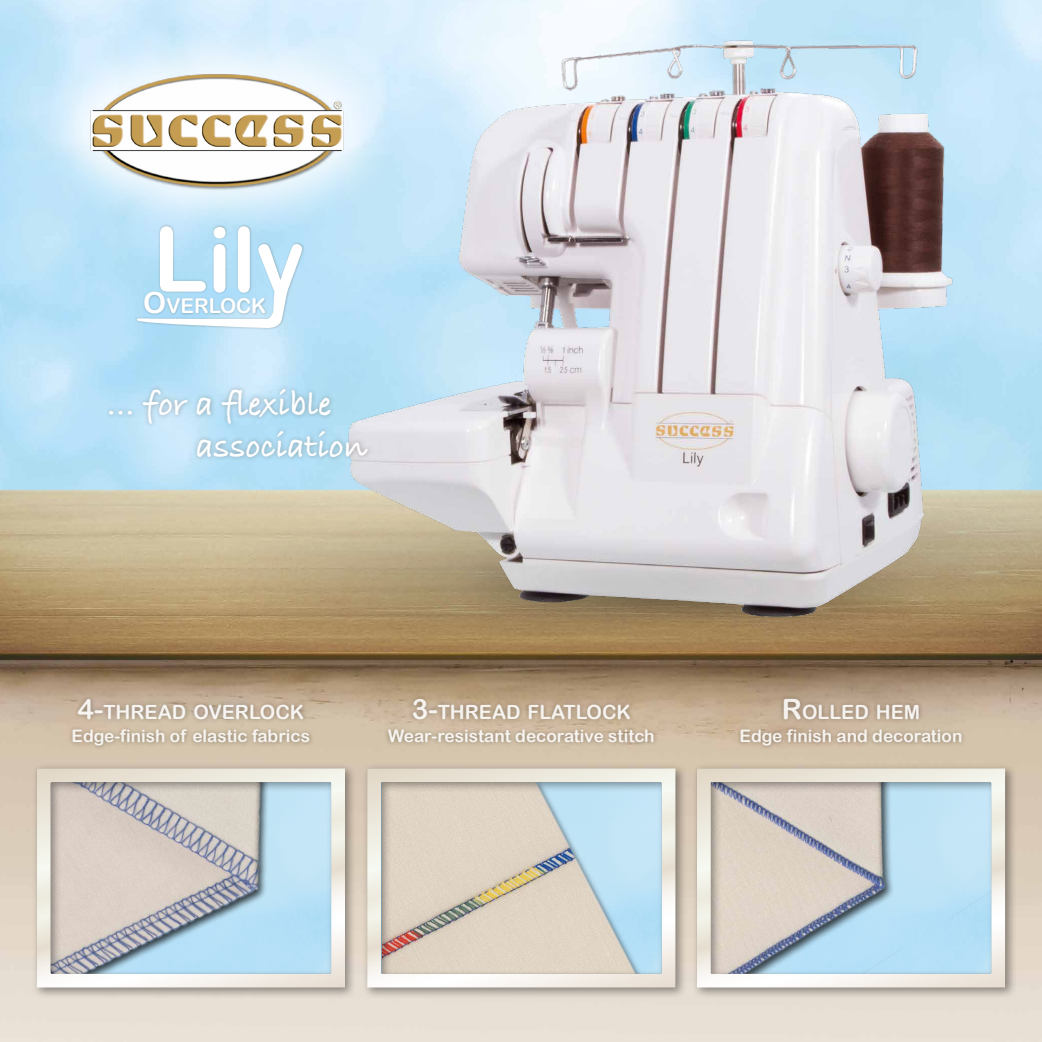
<style>
.page{position:relative;width:1042px;height:1042px;background:#fff}
.page>*{position:absolute;margin:0;border:0;box-sizing:border-box;transform-origin:0 0}
.t1{font:700 35px/42px "Bradley Hand ITCTT";color:#fff}
.t2{font:20.47px "Arial Rounded MT Bold";color:#fff}
.t3{font:19.6px "Arial Rounded MT Bold";color:#fff}
.t4{font:17.15px "Arial Rounded MT Bold";color:#fff}
.s1{font-size:29.22px}
.s2{font-size:28px}
</style>
<div class="page">
<img style="left:0;top:0;width:1042px;height:1042px">
<div style="left:35px;top:17px;width:364px;height:228px;background:#fff;opacity:.84"></div>
<img style="left:77px;top:62px;width:161px;height:132px">
<div style="left:31px;top:763px;width:325px;height:236px;background:#000;opacity:.39"></div>
<div style="left:35px;top:765px;width:313px;height:224px;background:#000;opacity:.61"></div>
<div style="left:362px;top:763px;width:325px;height:236px;background:#000;opacity:.39"></div>
<div style="left:366px;top:765px;width:313px;height:224px;background:#000;opacity:.61"></div>
<div style="left:691px;top:763px;width:325px;height:236px;background:#000;opacity:.39"></div>
<div style="left:695px;top:765px;width:313px;height:224px;background:#000;opacity:.61"></div>
<img style="left:196px;top:462px;width:42px;height:231px">
<img style="left:238px;top:0;width:804px;height:728px">
<img style="left:438px;top:539px;width:418px;height:91px">
<div style="left:134px;top:224px;width:170px;height:106px;background:#4a3e2f;opacity:.3"></div>
<svg style="left:137px;top:226px;width:165px;height:102px"></svg>
<div style="left:143px;top:291px;width:125px;height:24px;background:#4a3e2f;opacity:.3"></div>
<div style="left:67px;top:694px;width:247px;height:56px;background:#4a3e2f;opacity:.6"></div>
<div style="left:383px;top:694px;width:276px;height:53px;background:#4a3e2f;opacity:.6"></div>
<div style="left:736px;top:694px;width:230px;height:56px;background:#4a3e2f;opacity:.6"></div>
<div style="left:104px;top:384px;width:269px;height:78px;background:#4a3e2f;opacity:.38"></div>
<p class="t2" style="left:143px;top:294px;width:125px"><span class="s1">O</span>VERLOCK</p>
<h1 class="t1" style="left:196px;top:382px;width:173px;text-indent:-89px">... for a flexible association</h1>
<p class="t3" style="left:77px;top:700px;width:228px"><span class="s2">4-</span>THREAD OVERLOCK</p>
<p class="t4" style="left:72px;top:726px;width:240px">Edge-finish of elastic fabrics</p>
<p class="t3" style="left:412px;top:700px;width:221px"><span class="s2">3-</span>THREAD FLATLOCK</p>
<p class="t4" style="left:388px;top:726px;width:268px">Wear-resistant decorative stitch</p>
<p class="t3" style="left:782px;top:700px;width:140px"><span class="s2">R</span>OLLED HEM</p>
<p class="t4" style="left:739px;top:726px;width:224px">Edge finish and decoration</p>
</div>
